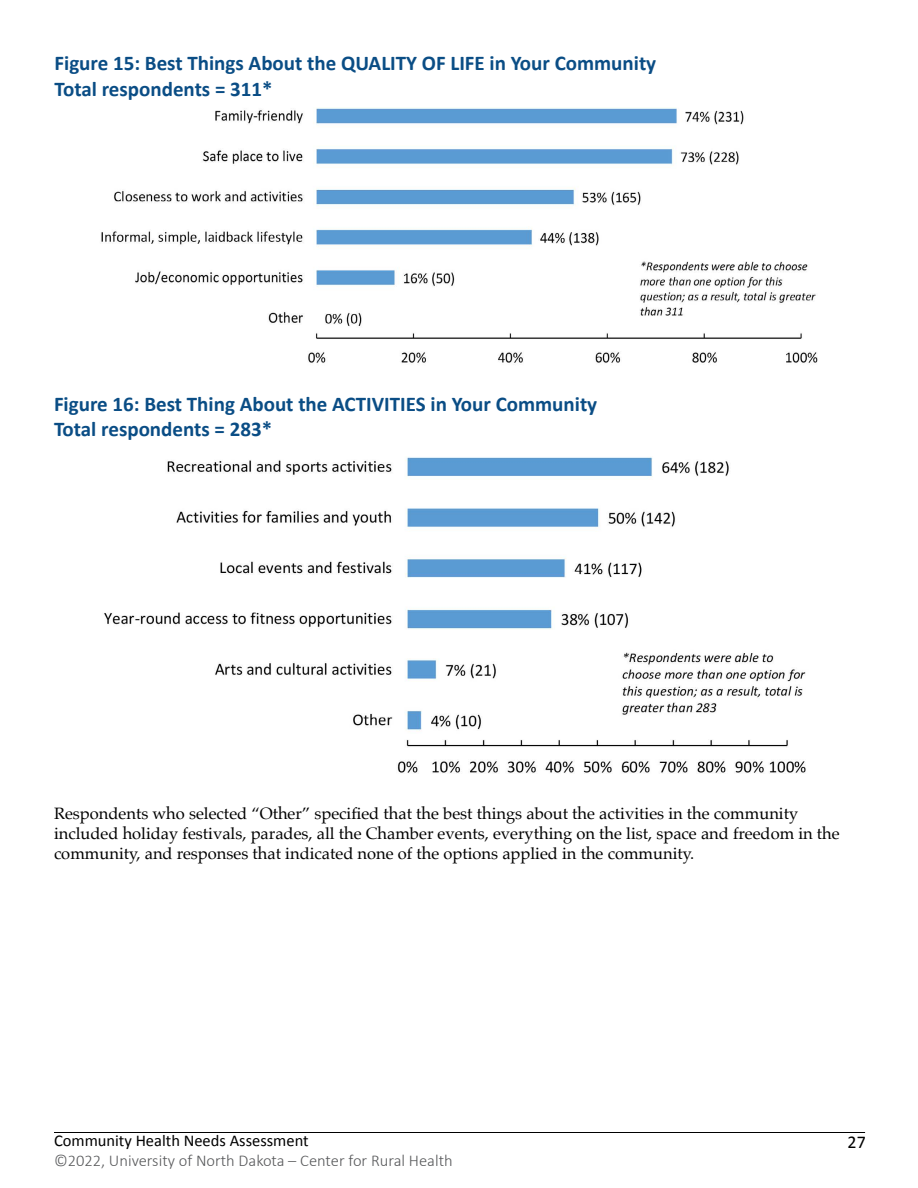
<style>
.page{position:relative;width:918px;height:1188px;background:#fff}
.page>*{position:absolute;margin:0;border:0;box-sizing:border-box;transform-origin:0 0}
.t1{font:700 21px "Calibri";color:#0a4d85}
.t2{font:18px "Calibri";color:#000}
.text{font:16.5px/19.8px "Palatino";color:#000}
.t3{font:300 16.5px "Calibri";color:#58595b}
.t4{font:16.5px "Calibri";color:#000}
</style>
<div class="page">
<hr style="left:54px;top:1132px;width:811px;height:1px;background:#000">
<img style="left:101px;top:108px;width:717px;height:255px">
<img style="left:104px;top:457px;width:702px;height:316px">
<p class="t1" style="left:55px;top:50px;width:603px">Figure 15: Best Things About the QUALITY OF LIFE in Your Community</p>
<p class="t1" style="left:55px;top:75px;width:220px">Total respondents = 311*</p>
<p class="t1" style="left:54px;top:391px;width:545px">Figure 16: Best Thing About the ACTIVITIES in Your Community</p>
<p class="t1" style="left:54px;top:416px;width:220px">Total respondents = 283*</p>
<p class="text" style="left:54px;top:804px;width:787px">Respondents who selected “Other” specified that the best things about the activities in the community included holiday festivals, parades, all the Chamber events, everything on the list, space and freedom in the community, and responses that indicated none of the options applied in the community.</p>
<p class="t4" style="left:54px;top:1130px;width:256px">Community Health Needs Assessment</p>
<p class="t3" style="left:54px;top:1150px;width:400px">©2022, University of North Dakota – Center for Rural Health</p>
<p class="t2" style="left:848px;top:1130px;width:20px">27</p>
</div>
